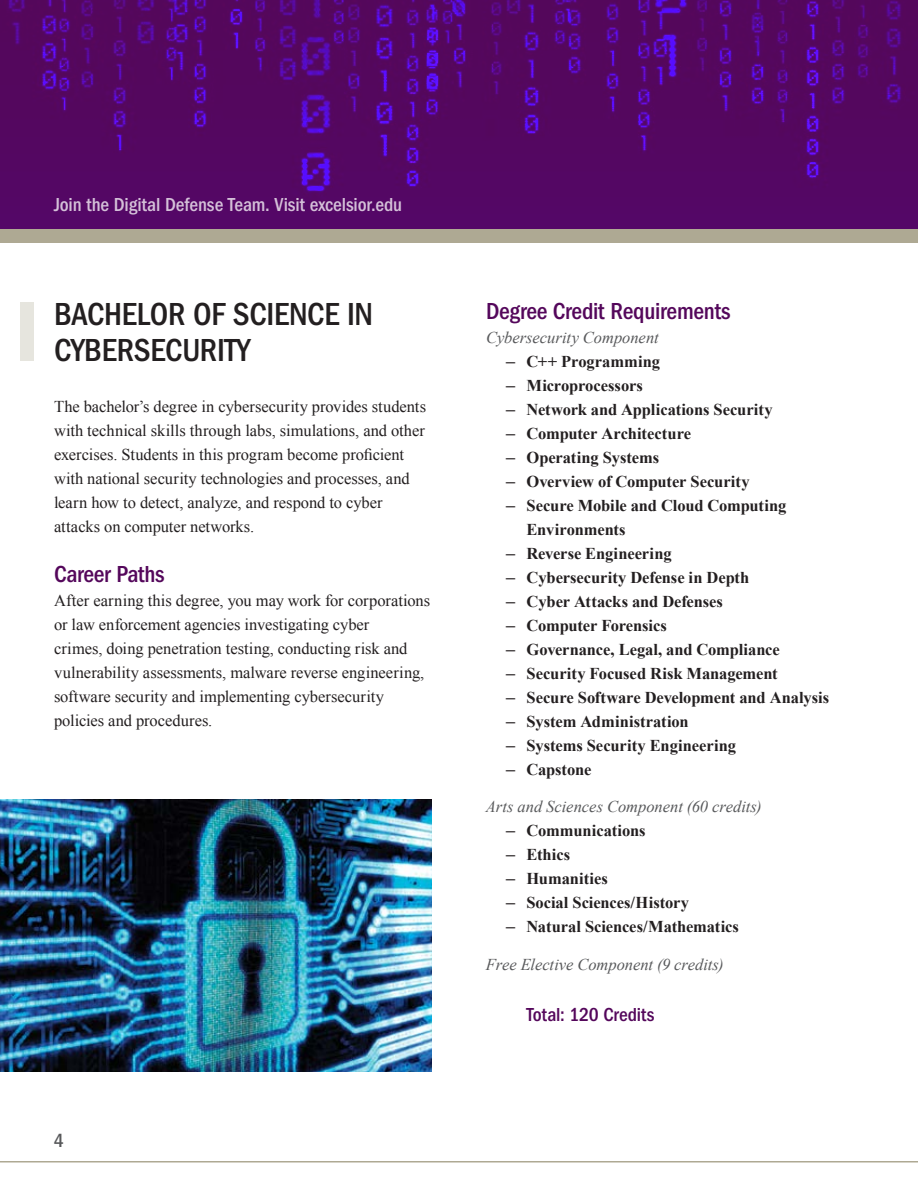
<style>
.page{position:relative;width:918px;height:1188px;background:#fff}
.page>*{position:absolute;margin:0;border:0;box-sizing:border-box;transform-origin:0 0}
.t1{font:500 condensed 33px/36px "ITC Franklin Gothic Std";letter-spacing:-.01em;color:#231f20}
.t2{font:500 condensed 24px "ITC Franklin Gothic Std";letter-spacing:-.01em;color:#54075b}
.t3{font:500 condensed 19.5px "ITC Franklin Gothic Std";letter-spacing:-.005em;color:#fff}
.t4{font:500 condensed 19.5px "ITC Franklin Gothic Std";letter-spacing:-.005em;color:#54075b}
.t5{font:500 condensed 19.5px "ITC Franklin Gothic Std";color:#58595b}
.t6{font:16.5px/24px "Times New Roman";letter-spacing:-.005em;color:#231f20}
.t7{font:700 16.5px/24px "Times New Roman";letter-spacing:-.005em;color:#231f20}
.t8{font:italic 16.5px "Times New Roman";letter-spacing:-.005em;color:#58595b}
.s1{font-size:18px}
</style>
<div class="page">
<img style="left:0;top:0;width:918px;height:230px">
<img style="left:0;top:799px;width:432px;height:272px">
<div style="left:0;top:230px;width:918px;height:13px;background:#aea993"></div>
<hr style="left:0;top:1161px;width:918px;height:1px;background:#aea993">
<div style="left:20px;top:302px;width:14px;height:59px;background:#e6e5de"></div>
<p class="t3" style="left:54px;top:193px;width:350px">Join the Digital Defense Team. Visit excelsior.edu</p>
<h1 class="t1" style="left:54px;top:296px;width:321px">BACHELOR OF SCIENCE IN<br>CYBERSECURITY</h1>
<p class="t6" style="left:54px;top:394px;width:374px">The bachelor’s degree in cybersecurity provides students with technical skills through labs, simulations, and other exercises. Students in this program become proficient with national security technologies and processes, and learn how to detect, analyze, and respond to cyber attacks on computer networks.</p>
<h2 class="t2" style="left:54px;top:560px;width:112px">Career Paths</h2>
<p class="t6" style="left:54px;top:588px;width:378px">After earning this degree, you may work for corporations or law enforcement agencies investigating cyber<br>crimes, doing penetration testing, conducting risk and vulnerability assessments, malware reverse engineering, software security and implementing cybersecurity policies and procedures.</p>
<p class="t5" style="left:54px;top:1130px;width:11px">4</p>
<h2 class="t2" style="left:486px;top:297px;width:246px">Degree Credit Requirements</h2>
<p class="t8" style="left:486px;top:326px;width:174px">Cybersecurity Component</p>
<p class="t7" style="left:506px;top:349px;width:155px"><span class="s1">–</span> C++ Programming</p>
<p class="t7" style="left:506px;top:373px;width:138px"><span class="s1">–</span> Microprocessors</p>
<p class="t7" style="left:506px;top:397px;width:268px"><span class="s1">–</span> Network and Applications Security</p>
<p class="t7" style="left:506px;top:421px;width:187px"><span class="s1">–</span> Computer Architecture</p>
<p class="t7" style="left:506px;top:445px;width:154px"><span class="s1">–</span> Operating Systems</p>
<p class="t7" style="left:506px;top:469px;width:245px"><span class="s1">–</span> Overview of Computer Security</p>
<p class="t7" style="left:526px;top:493px;width:261px;text-indent:-20px"><span class="s1">–</span> Secure Mobile and Cloud Computing<br>Environments</p>
<p class="t7" style="left:506px;top:541px;width:167px"><span class="s1">–</span> Reverse Engineering</p>
<p class="t7" style="left:506px;top:565px;width:244px"><span class="s1">–</span> Cybersecurity Defense in Depth</p>
<p class="t7" style="left:506px;top:589px;width:218px"><span class="s1">–</span> Cyber Attacks and Defenses</p>
<p class="t7" style="left:506px;top:613px;width:162px"><span class="s1">–</span> Computer Forensics</p>
<p class="t7" style="left:506px;top:637px;width:275px"><span class="s1">–</span> Governance, Legal, and Compliance</p>
<p class="t7" style="left:506px;top:661px;width:273px"><span class="s1">–</span> Security Focused Risk Management</p>
<p class="t7" style="left:506px;top:685px;width:324px"><span class="s1">–</span> Secure Software Development and Analysis</p>
<p class="t7" style="left:506px;top:709px;width:184px"><span class="s1">–</span> System Administration</p>
<p class="t7" style="left:506px;top:733px;width:231px"><span class="s1">–</span> Systems Security Engineering</p>
<p class="t7" style="left:506px;top:757px;width:87px"><span class="s1">–</span> Capstone</p>
<p class="t8" style="left:486px;top:795px;width:277px">Arts and Sciences Component (60 credits)</p>
<p class="t7" style="left:506px;top:818px;width:141px"><span class="s1">–</span> Communications</p>
<p class="t7" style="left:506px;top:842px;width:65px"><span class="s1">–</span> Ethics</p>
<p class="t7" style="left:506px;top:866px;width:103px"><span class="s1">–</span> Humanities</p>
<p class="t7" style="left:506px;top:890px;width:184px"><span class="s1">–</span> Social Sciences/History</p>
<p class="t7" style="left:506px;top:914px;width:234px"><span class="s1">–</span> Natural Sciences/Mathematics</p>
<p class="t8" style="left:486px;top:953px;width:239px">Free Elective Component (9 credits)</p>
<p class="t4" style="left:527px;top:1003px;width:130px">Total: 120 Credits</p>
</div>
